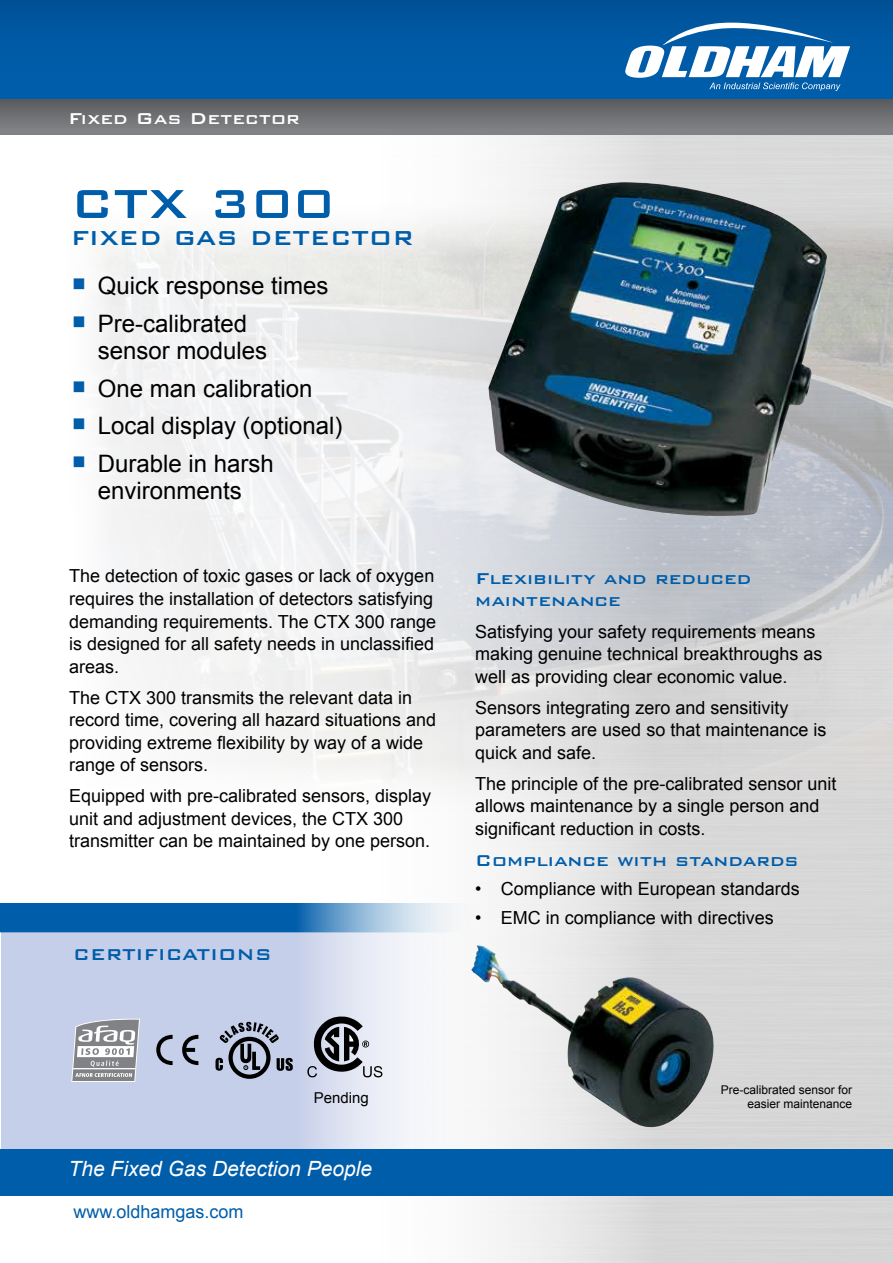
<style>
.page{position:relative;width:893px;height:1263px;background:#fff}
.page>*{position:absolute;margin:0;border:0;box-sizing:border-box;transform-origin:0 0}
.t1{font:500 54px "Bank Gothic BT";color:#005daa}
.t2{font:500 27px "Bank Gothic BT";color:#005daa}
.t3{font:24px/27px "Arial";color:#000}
.t4{font:500 21px/22.5px "Bank Gothic BT";color:#005daa}
.t5{font:italic 21px "Arial";color:#fff}
.t6{font:500 21px "Bank Gothic BT";color:#fff}
.t7{font:18px/22.5px "Arial";color:#000}
.t8{font:18px "Arial";color:#005daa}
.t9{font:15px "Arial";color:#000}
.t10{font:12px/14.4px "Arial";color:#000;text-align:right}
.s1{color:#005daa}
</style>
<div class="page">
<img style="left:332px;top:135px;width:561px;height:1128px">
<div style="left:0;top:0;width:893px;height:100px;background:linear-gradient(to right,#005aa5,#0057a0)"></div>
<div style="left:0;top:99px;width:893px;height:36px;background:linear-gradient(to bottom,#5a5b5d,#838588)"></div>
<svg style="left:625px;top:23px;width:225px;height:68px"></svg>
<img style="left:100px;top:189px;width:793px;height:640px">
<svg style="left:1px;top:932px;width:486px;height:217px;fill:#c6cfe9"></svg>
<svg style="left:0;top:903px;width:485px;height:29px;background:#4186bf"></svg>
<div style="left:0;top:1149px;width:893px;height:46px;background:#005daa"></div>
<img style="left:488px;top:182px;width:340px;height:338px">
<svg style="left:156px;top:1035px;width:17px;height:30px"></svg>
<svg style="left:181px;top:1035px;width:17px;height:30px"></svg>
<svg style="left:71px;top:1019px;width:69px;height:63px"></svg>
<hr style="left:73px;top:1068px;width:62px;height:1px;background:#fff">
<div style="left:228px;top:1037px;width:43px;height:42px;border:4px solid #000;border-radius:50%"></div>
<svg style="left:215px;top:1022px;width:78px;height:49px;background:#8a90a3"></svg>
<svg style="left:307px;top:1015px;width:75px;height:62px;background:#92959f"></svg>
<img style="left:471px;top:945px;width:244px;height:184px">
<p class="t6" style="left:68px;top:107px;width:233px">Fixed Gas Detector</p>
<h1 class="t1" style="left:71px;top:174px;width:265px">CTX 300</h1>
<h2 class="t2" style="left:71px;top:223px;width:345px">Fixed Gas Detector</h2>
<h3 class="t3" style="left:71px;top:272px;width:259px"><span class="s1">▪</span> Quick response times</h3>
<h3 class="t3" style="left:98px;top:310px;width:171px;text-indent:-27px"><span class="s1">▪</span> Pre-calibrated sensor modules</h3>
<h3 class="t3" style="left:71px;top:375px;width:243px"><span class="s1">▪</span> One man calibration</h3>
<h3 class="t3" style="left:71px;top:413px;width:273px"><span class="s1">▪</span> Local display (optional)</h3>
<h3 class="t3" style="left:71px;top:450px;width:205px;text-align:center"><span class="s1">▪</span> Durable in harsh environments</h3>
<p class="t7" style="left:69px;top:565px;width:368px">The detection of toxic gases or lack of oxygen requires the installation of detectors satisfying demanding requirements. The CTX 300 range is designed for all safety needs in unclassified areas.</p>
<p class="t7" style="left:69px;top:686px;width:369px">The CTX 300 transmits the relevant data in record time, covering all hazard situations and providing extreme flexibility by way of a wide range of sensors.</p>
<p class="t7" style="left:69px;top:785px;width:364px">Equipped with pre-calibrated sensors, display unit and adjustment devices, the CTX 300 transmitter can be maintained by one person.</p>
<p class="t4" style="left:73px;top:943px;width:195px">CERTI FI CATIO NS</p>
<p class="t4" style="left:475px;top:567px;width:278px">Flexibility and reduced maintenance</p>
<p class="t7" style="left:475px;top:620px;width:349px">Satisfying your safety requirements means making genuine technical breakthroughs as well as providing clear economic value.</p>
<p class="t7" style="left:475px;top:696px;width:353px">Sensors integrating zero and sensitivity parameters are used so that maintenance is quick and safe.</p>
<p class="t7" style="left:475px;top:772px;width:363px">The principle of the pre-calibrated sensor unit allows maintenance by a single person and significant reduction in costs.</p>
<p class="t4" style="left:475px;top:849px;width:325px">Compliance with standards</p>
<p class="t7" style="left:475px;top:878px;width:326px">• Compliance with European standards</p>
<p class="t7" style="left:475px;top:907px;width:300px">• EMC in compliance with directives</p>
<p class="t9" style="left:314px;top:1087px;width:57px">Pending</p>
<p class="t5" style="left:69px;top:1155px;width:305px">The Fixed Gas Detection People</p>
<p class="t8" style="left:73px;top:1200px;width:172px">www.oldhamgas.com</p>
<p class="t10" style="left:721px;top:1082px;width:133px">Pre-calibrated sensor for easier maintenance</p>
</div>
